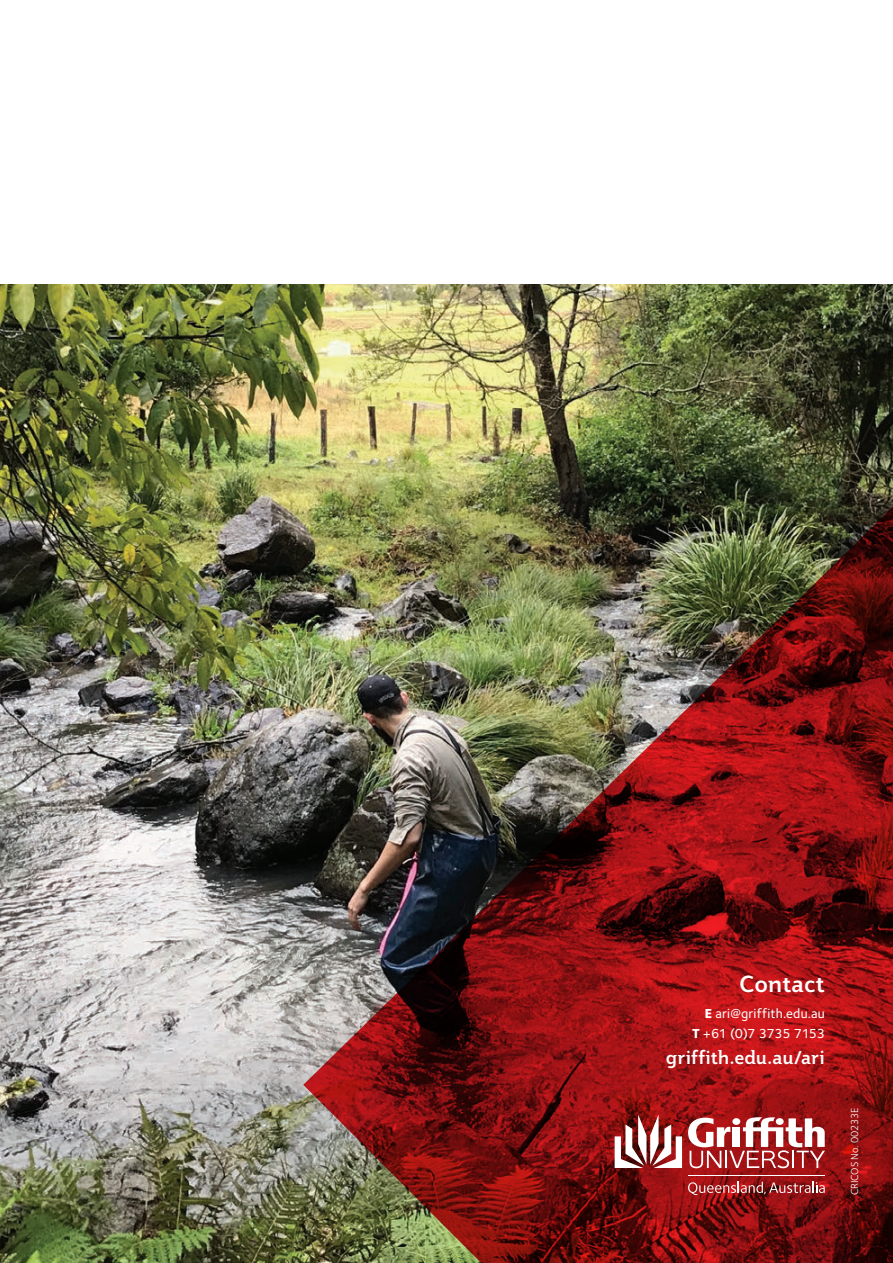
<style>
.page{position:relative;width:893px;height:1263px;background:#fff}
.page>*{position:absolute;margin:0;border:0;box-sizing:border-box;transform-origin:0 0}
.t1{font:500 22.5px "Jotia";letter-spacing:-.005em;color:#fff}
.t2{font:500 18px "Jotia";color:#fff}
.t3{font:500 13.5px/20.1px "Foundry Sterling";letter-spacing:.005em;color:#fff;text-align:right}
.t4{font:10.5px "Foundry Sterling";letter-spacing:-.01em;color:#fff}
.s1{font-weight:800}
</style>
<div class="page">
<img style="left:0;top:285px;width:893px;height:978px">
<img style="left:303px;top:482px;width:590px;height:781px">
<svg style="left:615px;top:1114px;width:67px;height:54px"></svg>
<svg style="left:688px;top:1117px;width:137px;height:51px"></svg>
<svg style="left:688px;top:1182px;width:137px;height:13px;background:#ab4648"></svg>
<hr style="left:688px;top:1175px;width:137px;height:1px;background:#fff">
<h1 class="t1" style="left:739px;top:968px;width:87px">Contact</h1>
<p class="t3" style="left:692px;top:1003px;width:134px"><span class="s1">E</span> ari@griffith.edu.au<br><span class="s1">T</span> +61 (0)7 3735 7153</p>
<h2 class="t2" style="left:666px;top:1045px;width:161px">griffith.edu.au/ari</h2>
<p class="t4" style="left:848px;top:1195px;width:89px;rotate:-90deg">CRICOS No. 00233E</p>
</div>
